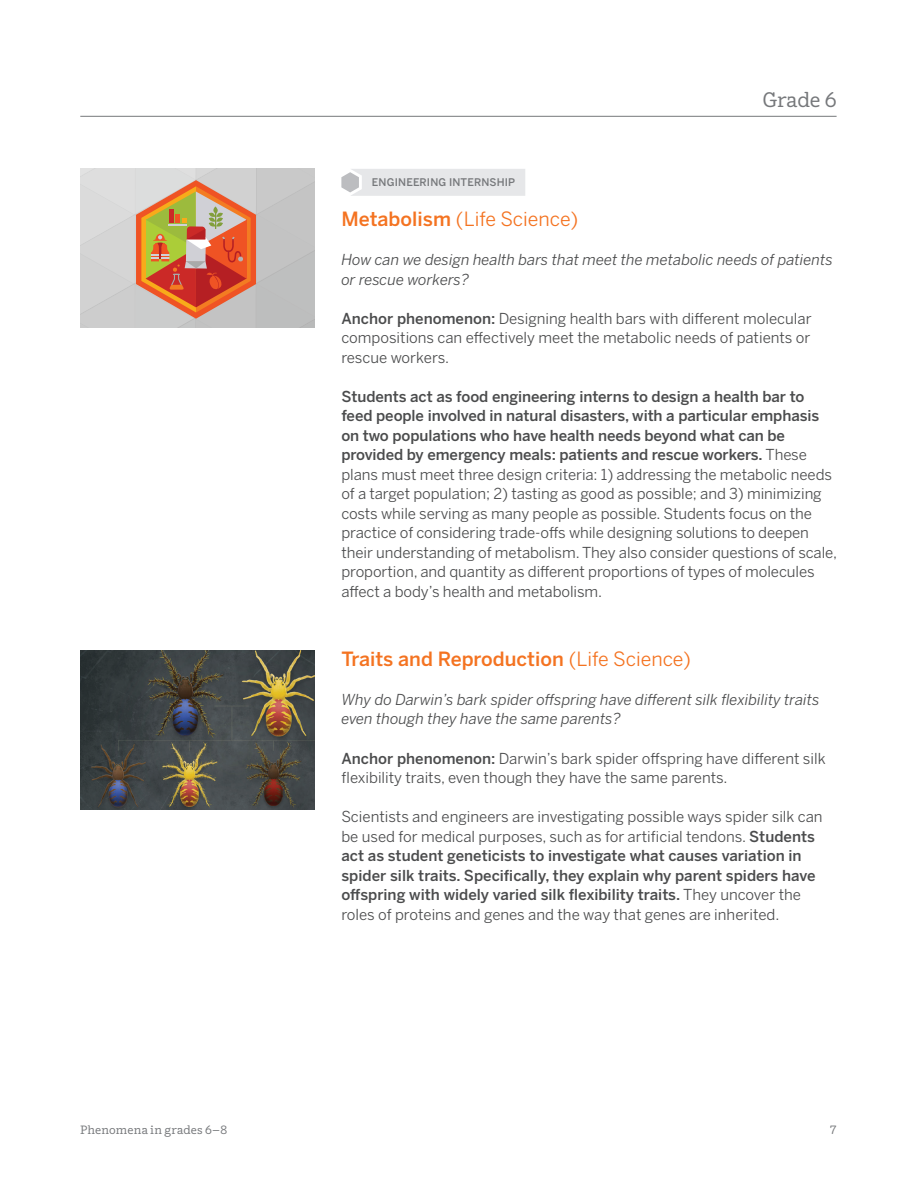
<style>
.page{position:relative;width:919px;height:1193px;background:#fff}
.page>*{position:absolute;margin:0;border:0;box-sizing:border-box;transform-origin:0 0}
.t1{font:21px "Amplify";letter-spacing:-.01em;color:#76787b}
.t2{font:500 19.5px "Benton Sans";color:#f47321}
.t3{font:19.5px "Benton Sans";color:#f47321}
.t4{font:15px/19.5px "Benton Sans";letter-spacing:-.005em;color:#4b4c4d}
.t5{font:italic 15px/19.5px "Benton Sans";color:#4b4c4d}
.t6{font:12px "Amplify";letter-spacing:.01em;color:#76787b}
.t7{font:500 10.5px "Benton Sans";letter-spacing:.015em;color:#76787b}
.s1{font-weight:500}
.s2{font-weight:400}
</style>
<div class="page">
<img style="left:80px;top:650px;width:234px;height:160px">
<svg style="left:80px;top:169px;width:234px;height:159px;background:#ceb0a0"></svg>
<svg style="left:341px;top:169px;width:184px;height:27px;background:#e4e5e7"></svg>
<hr style="left:80px;top:116px;width:756px;height:1px;background:#76787b">
<h1 class="t1" style="left:762px;top:87px;width:76px">Grade 6</h1>
<p class="t7" style="left:372px;top:176px;width:145px">ENGINEERING INTERNSHIP</p>
<h2 class="t3" style="left:341px;top:207px;width:238px"><span class="s1">Metabolism</span> (Life Science)</h2>
<p class="t5" style="left:341px;top:250px;width:493px">How can we design health bars that meet the metabolic needs of patients or rescue workers?</p>
<p class="t4" style="left:341px;top:308px;width:472px;text-align:justify"><span class="s1">Anchor phenomenon:</span> Designing health bars with different molecular compositions can effectively meet the metabolic needs of patients or rescue workers.</p>
<p class="t4" style="left:341px;top:386px;width:497px"><span class="s1">Students act as food engineering interns to design a health bar to feed people involved in natural disasters, with a particular emphasis on two populations who have health needs beyond what can be provided by emergency meals: patients and rescue workers.</span> These plans must meet three design criteria: 1) addressing the metabolic needs of a target population; 2) tasting as good as possible; and 3) minimizing costs while serving as many people as possible. Students focus on the practice of considering trade-offs while designing solutions to deepen their understanding of metabolism. They also consider questions of scale, proportion, and quantity as different proportions of types of molecules affect a body’s health and metabolism.</p>
<h2 class="t2" style="left:341px;top:647px;width:351px">Traits and Reproduction <span class="s2">(Life Science)</span></h2>
<p class="t5" style="left:341px;top:690px;width:479px">Why do Darwin’s bark spider offspring have different silk flexibility traits even though they have the same parents?</p>
<p class="t4" style="left:341px;top:748px;width:486px"><span class="s1">Anchor phenomenon:</span> Darwin’s bark spider offspring have different silk flexibility traits, even though they have the same parents.</p>
<p class="t4" style="left:341px;top:807px;width:483px">Scientists and engineers are investigating possible ways spider silk can be used for medical purposes, such as for artificial tendons. <span class="s1">Students act as student geneticists to investigate what causes variation in spider silk traits. Specifically, they explain why parent spiders have offspring with widely varied silk flexibility traits.</span> They uncover the roles of proteins and genes and the way that genes are inherited.</p>
<p class="t6" style="left:80px;top:1122px;width:148px">Phenomena in grades 6–8</p>
<p class="t6" style="left:830px;top:1122px;width:8px">7</p>
</div>
